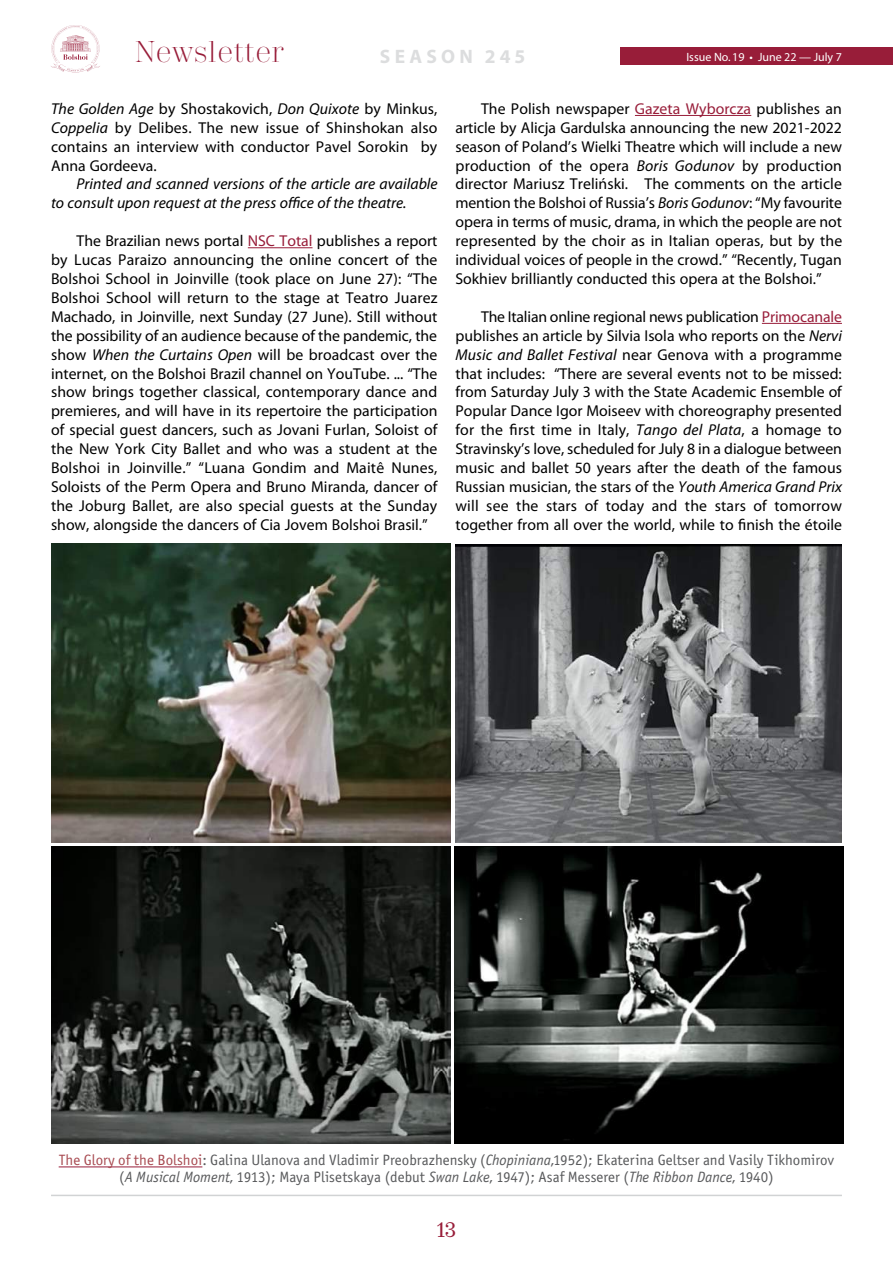
<style>
.page{position:relative;width:893px;height:1263px;background:#fff}
.page>*{position:absolute;margin:0;border:0;box-sizing:border-box;transform-origin:0 0}
.t1{font:300 30px "Trivia Serif";color:#981d39}
.t2{font:21px "Trivia Serif 10 Demo";color:#981d39}
.t3{font:700 19.5px "Myriad Pro";letter-spacing:.22em;color:#dcddde}
.t4{font:15.75px/18.9px "Myriad Pro";color:#000;text-align:justify}
.t5{font:italic 15.75px/18.9px "Myriad Pro";color:#000}
.t6{font:15px/16.5px "Officina Sans Book ITC";color:#58595b;text-align:center}
.t7{font:12px "Myriad Pro";color:#fff}
.s1{font-style:italic}
.s2{color:#981d39}
.s3{color:#a84a51}
</style>
<div class="page">
<svg style="left:51px;top:25px;width:49px;height:47px"></svg>
<div style="left:621px;top:48px;width:272px;height:17px;background:#981d39"></div>
<hr style="left:248px;top:247px;width:65px;height:1px;background:#981d39">
<hr style="left:635px;top:115px;width:116px;height:1px;background:#981d39">
<hr style="left:762px;top:323px;width:80px;height:1px;background:#981d39">
<hr style="left:59px;top:1166px;width:143px;height:1px;background:#981d39">
<hr style="left:51px;top:1195px;width:791px;height:1px;background:#d1d3d4">
<img style="left:51px;top:544px;width:399px;height:298px">
<img style="left:455px;top:544px;width:387px;height:298px">
<img style="left:51px;top:847px;width:399px;height:296px">
<img style="left:455px;top:847px;width:389px;height:296px">
<h1 class="t1" style="left:135px;top:36px;width:150px">Newsletter</h1>
<p class="t3" style="left:380px;top:44px;width:147px">SEASON 245</p>
<p class="t7" style="left:686px;top:49px;width:157px">Issue No.19 • June 22 — July 7</p>
<p class="t4" style="left:51px;top:99px;width:388px"><span class="s1">The Golden Age</span> by Shostakovich, <span class="s1">Don Quixote</span> by Minkus, <span class="s1">Coppelia</span> by Delibes. The new issue of Shinshokan also contains an interview with conductor Pavel Sorokin by Anna Gordeeva.</p>
<p class="t5" style="left:51px;top:174px;width:388px;text-indent:26px">Printed and scanned versions of the article are available to consult upon request at the press office of the theatre.</p>
<p class="t4" style="left:51px;top:231px;width:388px;text-indent:26px">The Brazilian news portal <span class="s2">NSC Total</span> publishes a report by Lucas Paraizo announcing the online concert of the Bolshoi School in Joinville (took place on June 27): “The Bolshoi School will return to the stage at Teatro Juarez Machado, in Joinville, next Sunday (27 June). Still without the possibility of an audience because of the pandemic, the show <span class="s1">When the Curtains Open</span> will be broadcast over the internet, on the Bolshoi Brazil channel on YouTube. ... “The show brings together classical, contemporary dance and premieres, and will have in its repertoire the participation of special guest dancers, such as Jovani Furlan, Soloist of the New York City Ballet and who was a student at the Bolshoi in Joinville.” “Luana Gondim and Maitê Nunes, Soloists of the Perm Opera and Bruno Miranda, dancer of the Joburg Ballet, are also special guests at the Sunday show, alongside the dancers of Cia Jovem Bolshoi Brasil.”</p>
<p class="t4" style="left:455px;top:99px;width:388px;text-indent:26px">The Polish newspaper <span class="s2">Gazeta Wyborcza</span> publishes an article by Alicja Gardulska announcing the new 2021-2022 season of Poland’s Wielki Theatre which will include a new production of the opera <span class="s1">Boris Godunov</span> by production director Mariusz Treliński. The comments on the article mention the Bolshoi of Russia’s <span class="s1">Boris Godunov</span>: “My favourite opera in terms of music, drama, in which the people are not represented by the choir as in Italian operas, but by the individual voices of people in the crowd.” “Recently, Tugan Sokhiev brilliantly conducted this opera at the Bolshoi.”</p>
<p class="t4" style="left:455px;top:307px;width:388px;text-indent:26px">The Italian online regional news publication <span class="s2">Primocanale </span>publishes an article by Silvia Isola who reports on the <span class="s1">Nervi Music and Ballet Festival</span> near Genova with a programme that includes: “There are several events not to be missed: from Saturday July 3 with the State Academic Ensemble of Popular Dance Igor Moiseev with choreography presented for the first time in Italy, <span class="s1">Tango del Plata</span>, a homage to Stravinsky’s love, scheduled for July 8 in a dialogue between music and ballet 50 years after the death of the famous Russian musician, the stars of the <span class="s1">Youth America Grand Prix </span>will see the stars of today and the stars of tomorrow together from all over the world, while to finish the étoile</p>
<p class="t6" style="left:59px;top:1152px;width:777px"><span class="s3">The Glory of the Bolshoi</span>: Galina Ulanova and Vladimir Preobrazhensky (<span class="s1">Chopiniana</span>,1952); Ekaterina Geltser and Vasily Tikhomirov (<span class="s1">A Musical Moment</span>, 1913); Maya Plisetskaya (debut <span class="s1">Swan Lake</span>, 1947); Asaf Messerer (<span class="s1">The Ribbon Dance</span>, 1940)</p>
<h2 class="t2" style="left:437px;top:1217px;width:20px">13</h2>
</div>
